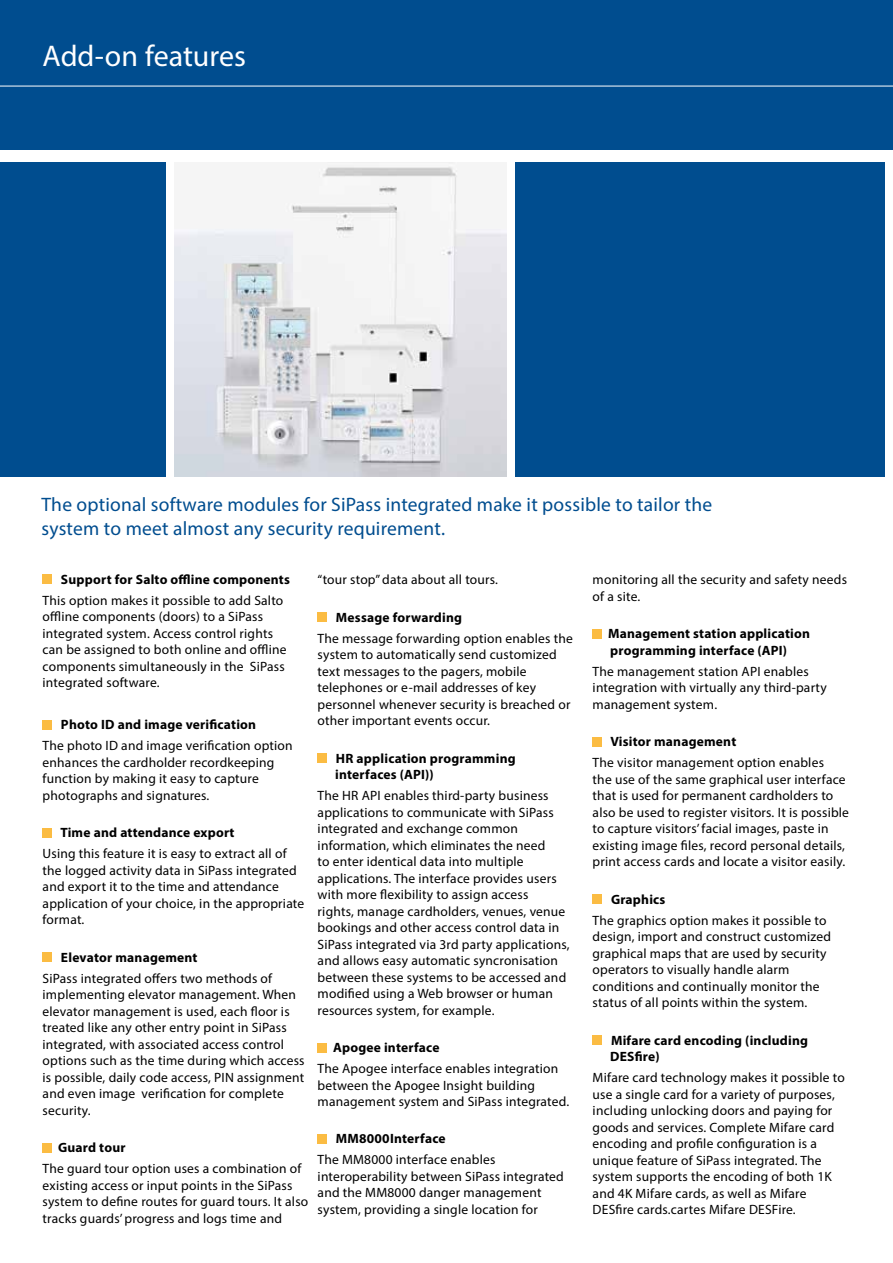
<style>
.page{position:relative;width:893px;height:1263px;background:#fff}
.page>*{position:absolute;margin:0;border:0;box-sizing:border-box;transform-origin:0 0}
.t1{font:30px "Myriad Pro";color:#fff}
.t2{font:19.5px/24px "Myriad Pro";letter-spacing:.01em;color:#004d8f}
.t3{font:13.5px/16.5px "Myriad Pro";letter-spacing:.015em;color:#000}
.t4{font:700 13.5px/16.5px "Myriad Pro";letter-spacing:.015em;color:#000}
</style>
<div class="page">
<div style="left:0;top:0;width:893px;height:149px;background:#004d8f"></div>
<hr style="left:0;top:86px;width:893px;height:1px;background:#fff">
<img style="left:174px;top:162px;width:332px;height:315px">
<div style="left:514px;top:162px;width:370px;height:315px;background:#004d8f"></div>
<div style="left:0;top:162px;width:166px;height:315px;background:#004d8f"></div>
<div style="left:43px;top:575px;width:9px;height:9px;background:#fbbc43"></div>
<div style="left:43px;top:720px;width:9px;height:9px;background:#fbbc43"></div>
<div style="left:43px;top:828px;width:9px;height:9px;background:#fbbc43"></div>
<div style="left:43px;top:952px;width:9px;height:10px;background:#fbbc43"></div>
<div style="left:43px;top:1143px;width:9px;height:9px;background:#fbbc43"></div>
<div style="left:318px;top:612px;width:9px;height:10px;background:#fbbc43"></div>
<div style="left:318px;top:753px;width:9px;height:10px;background:#fbbc43"></div>
<div style="left:318px;top:1043px;width:9px;height:9px;background:#fbbc43"></div>
<div style="left:318px;top:1134px;width:9px;height:9px;background:#fbbc43"></div>
<div style="left:593px;top:629px;width:9px;height:9px;background:#fbbc43"></div>
<div style="left:593px;top:737px;width:9px;height:9px;background:#fbbc43"></div>
<div style="left:593px;top:894px;width:9px;height:10px;background:#fbbc43"></div>
<div style="left:593px;top:1035px;width:9px;height:10px;background:#fbbc43"></div>
<h1 class="t1" style="left:43px;top:37px;width:205px">Add-on features</h1>
<h2 class="t2" style="left:42px;top:492px;width:672px">The optional software modules for SiPass integrated make it possible to tailor the system to meet almost any security requirement.</h2>
<p class="t4" style="left:61px;top:571px;width:230px">Support for Salto offline components</p>
<p class="t3" style="left:43px;top:592px;width:245px">This option makes it possible to add Salto offline components (doors) to a SiPass integrated system. Access control rights can be assigned to both online and offline components simultaneously in the SiPass integrated software.</p>
<p class="t4" style="left:61px;top:716px;width:197px">Photo ID and image verification</p>
<p class="t3" style="left:43px;top:737px;width:252px">The photo ID and image verification option enhances the cardholder recordkeeping function by making it easy to capture photographs and signatures.</p>
<p class="t4" style="left:60px;top:824px;width:176px">Time and attendance export</p>
<p class="t3" style="left:43px;top:845px;width:263px">Using this feature it is easy to extract all of the logged activity data in SiPass integrated and export it to the time and attendance application of your choice, in the appropriate format.</p>
<p class="t4" style="left:61px;top:949px;width:138px">Elevator management</p>
<p class="t3" style="left:43px;top:970px;width:264px">SiPass integrated offers two methods of implementing elevator management. When elevator management is used, each floor is treated like any other entry point in SiPass integrated, with associated access control options such as the time during which access is possible, daily code access, PIN assignment and even image verification for complete security.</p>
<p class="t4" style="left:58px;top:1139px;width:69px">Guard tour</p>
<p class="t3" style="left:43px;top:1160px;width:267px">The guard tour option uses a combination of existing access or input points in the SiPass system to define routes for guard tours. It also tracks guards’ progress and logs time and</p>
<p class="t3" style="left:593px;top:571px;width:256px">monitoring all the security and safety needs of a site.</p>
<p class="t4" style="left:608px;top:625px;width:203px">Management station application programming interface (API)</p>
<p class="t3" style="left:593px;top:663px;width:236px">The management station API enables integration with virtually any third-party management system.</p>
<p class="t4" style="left:610px;top:733px;width:127px">Visitor management</p>
<p class="t3" style="left:593px;top:754px;width:258px">The visitor management option enables<br>the use of the same graphical user interface that is used for permanent cardholders to also be used to register visitors. It is possible to capture visitors’ facial images, paste in existing image files, record personal details, print access cards and locate a visitor easily.</p>
<p class="t4" style="left:611px;top:891px;width:56px">Graphics</p>
<p class="t3" style="left:593px;top:912px;width:240px">The graphics option makes it possible to design, import and construct customized graphical maps that are used by security operators to visually handle alarm conditions and continually monitor the status of all points within the system.</p>
<p class="t4" style="left:610px;top:1032px;width:199px">Mifare card encoding (including<br>DESfire)</p>
<p class="t3" style="left:593px;top:1069px;width:254px">Mifare card technology makes it possible to use a single card for a variety of purposes, including unlocking doors and paying for goods and services. Complete Mifare card encoding and profile configuration is a unique feature of SiPass integrated. The system supports the encoding of both 1K and 4K Mifare cards, as well as Mifare DESfire cards.cartes Mifare DESFire.</p>
<p class="t3" style="left:318px;top:571px;width:182px">“tour stop” data about all tours.</p>
<p class="t4" style="left:336px;top:609px;width:128px">Message forwarding</p>
<p class="t3" style="left:318px;top:630px;width:257px">The message forwarding option enables the system to automatically send customized text messages to the pagers, mobile telephones or e-mail addresses of key personnel whenever security is breached or other important events occur.</p>
<p class="t4" style="left:335px;top:750px;width:182px">HR application programming interfaces (API))</p>
<p class="t3" style="left:318px;top:787px;width:253px">The HR API enables third-party business applications to communicate with SiPass integrated and exchange common information, which eliminates the need<br>to enter identical data into multiple applications. The interface provides users with more flexibility to assign access<br>rights, manage cardholders, venues, venue bookings and other access control data in SiPass integrated via 3rd party applications, and allows easy automatic syncronisation between these systems to be accessed and modified using a Web browser or human resources system, for example.</p>
<p class="t4" style="left:333px;top:1039px;width:108px">Apogee interface</p>
<p class="t3" style="left:318px;top:1060px;width:253px">The Apogee interface enables integration between the Apogee Insight building management system and SiPass integrated.</p>
<p class="t4" style="left:336px;top:1130px;width:111px">MM8000Interface</p>
<p class="t3" style="left:318px;top:1151px;width:248px">The MM8000 interface enables interoperability between SiPass integrated and the MM8000 danger management system, providing a single location for</p>
</div>
